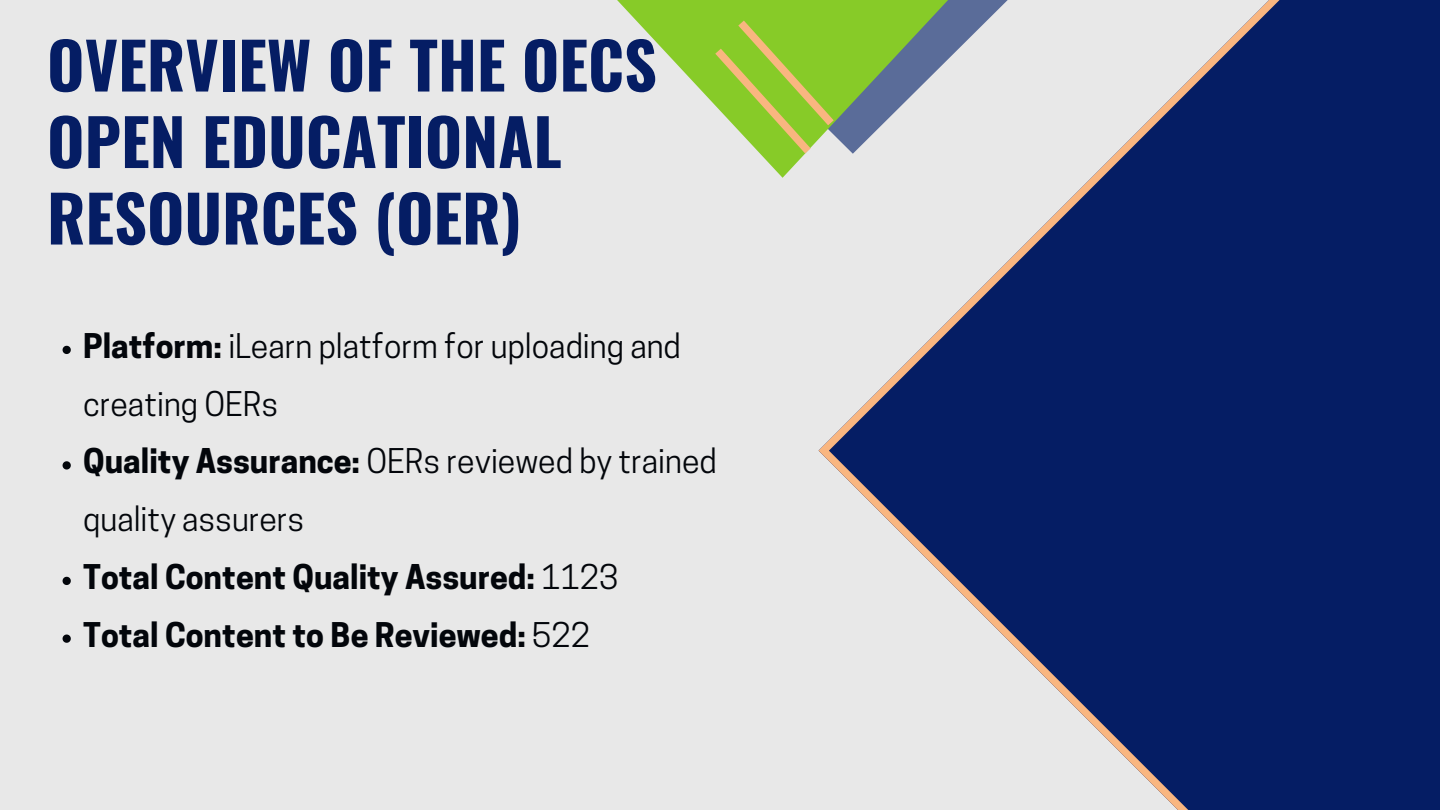
<style>
.page{position:relative;width:1440px;height:810px;background:#e8e8e8}
.page>*{position:absolute;margin:0;border:0;box-sizing:border-box;transform-origin:0 0}
.t1{font:700 64px/76.5px "Oswald";color:#051d64}
.t2{font:32px/57.8px "Cooper Hewitt";color:#03060b}
.t3{font:700 32px "Cooper Hewitt";color:#03060b}
.s1{font-weight:700}
.s2{font-weight:400}
</style>
<div class="page">
<svg style="left:63px;top:346px;width:8px;height:8px"></svg>
<svg style="left:63px;top:461px;width:8px;height:9px"></svg>
<svg style="left:63px;top:577px;width:8px;height:8px"></svg>
<svg style="left:63px;top:635px;width:8px;height:8px"></svg>
<svg style="left:617px;top:0;width:201px;height:178px"></svg>
<svg style="left:707px;top:12px;width:111px;height:150px;background:#a0cc4b"></svg>
<svg style="left:818px;top:0;width:622px;height:810px"></svg>
<h1 class="t1" style="left:47px;top:24px;width:611px">OVERVIEW OF THE OECS<br>OPEN EDUCATIONAL<br>RESOURCES (OER)</h1>
<p class="t2" style="left:83px;top:321px;width:599px"><span class="s1">Platform:</span> iLearn platform for uploading and creating OERs</p>
<p class="t2" style="left:83px;top:436px;width:635px"><span class="s1">Quality Assurance:</span> OERs reviewed by trained quality assurers</p>
<p class="t3" style="left:83px;top:565px;width:537px">Total Content Quality Assured: <span class="s2">1123</span></p>
<p class="t3" style="left:83px;top:623px;width:508px">Total Content to Be Reviewed: <span class="s2">522</span></p>
</div>
